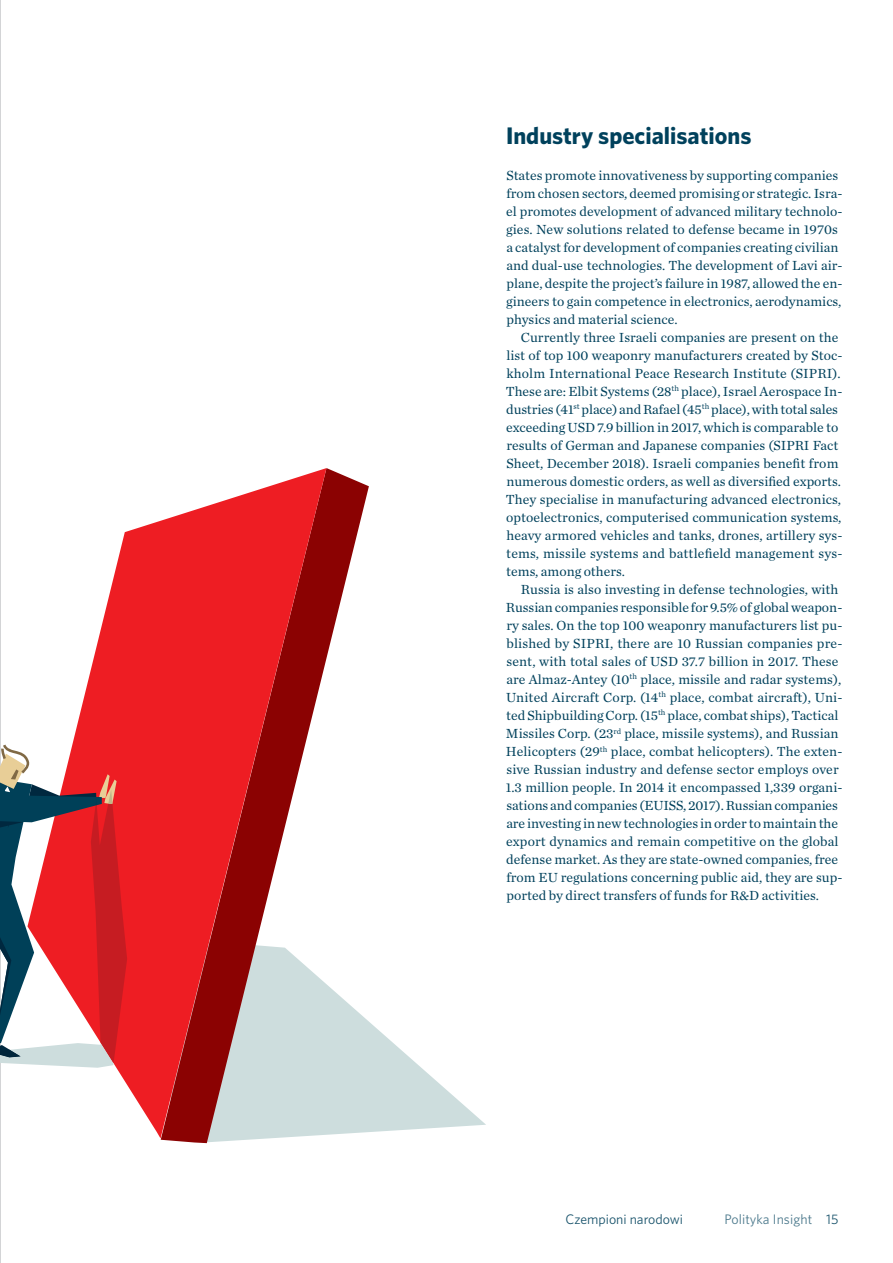
<style>
.page{position:relative;width:893px;height:1263px;background:#fff}
.page>*{position:absolute;margin:0;border:0;box-sizing:border-box;transform-origin:0 0}
.t1{font:700 24px "Whitney";color:#00415c}
.t2{font:13.8px/18px "Chronicle Text G1";color:#00415c}
.t3{font:13.8px "Whitney";color:#1a546c}
.t4{font:13.8px "Whitney";letter-spacing:.005em;color:#4d7a8d}
.s1{color:#1a546c}
</style>
<div class="page">
<hr style="left:0;top:0;width:1px;height:1263px;background:#a8a9ad">
<svg style="left:369px;top:1022px;width:117px;height:110px;fill:#cddddd"></svg>
<svg style="left:161px;top:468px;width:208px;height:675px"></svg>
<svg style="left:72px;top:468px;width:254px;height:670px;fill:#ee1d23"></svg>
<svg style="left:0;top:745px;width:127px;height:323px"></svg>
<h1 class="t1" style="left:506px;top:120px;width:247px">Industry specialisations</h1>
<p class="t2" style="left:506px;top:166px;width:338px">States promote innovativeness by supporting companies from chosen sectors, deemed promising or strategic. Isra&shy;el promotes development of advanced military technolo&shy;gies. New solutions related to defense became in 1970s a catalyst for development of companies creating civilian and dual-use technologies. The development of Lavi air&shy;plane, despite the project’s failure in 1987, allowed the en&shy;gineers to gain competence in electronics, aerodynamics, physics and material science.</p>
<p class="t2" style="left:506px;top:328px;width:338px;text-indent:15px">Currently three Israeli companies are present on the list of top 100 weaponry manufacturers created by Stoc&shy;kholm International Peace Research Institute (SIPRI).<br>These are: Elbit Systems (28<sup>th</sup> place), Israel Aerospace In&shy;dustries (41<sup>st</sup> place) and Rafael (45<sup>th</sup> place), with total sales exceeding USD 7.9 billion in 2017, which is comparable to results of German and Japanese companies (SIPRI Fact Sheet, December 2018). Israeli companies benefit from numerous domestic orders, as well as diversified exports.<br>They specialise in manufacturing advanced electronics, optoelectronics, computerised communication systems, heavy armored vehicles and tanks, drones, artillery sys&shy;tems, missile systems and battlefield management sys&shy;tems, among others.</p>
<p class="t2" style="left:506px;top:580px;width:338px;text-indent:15px">Russia is also investing in defense technologies, with Russian companies responsible for 9.5% of global weapon&shy;ry sales. On the top 100 weaponry manufacturers list pu&shy;blished by SIPRI, there are 10 Russian companies pre&shy;sent, with total sales of USD 37.7 billion in 2017. These are Almaz-Antey (10<sup>th</sup> place, missile and radar systems), United Aircraft Corp. (14<sup>th</sup> place, combat aircraft), Uni&shy;ted Shipbuilding Corp. (15<sup>th</sup> place, combat ships), Tactical Missiles Corp. (23<sup>rd</sup> place, missile systems), and Russian Helicopters (29<sup>th</sup> place, combat helicopters). The exten&shy;sive Russian industry and defense sector employs over 1.3 million people. In 2014 it encompassed 1,339 organi&shy;sations and companies (EUISS, 2017). Russian companies are investing in new technologies in order to maintain the export dynamics and remain competitive on the global defense market. As they are state-owned companies, free from EU regulations concerning public aid, they are sup&shy;ported by direct transfers of funds for R&amp;D activities.</p>
<p class="t3" style="left:565px;top:1210px;width:119px">Czempioni narodowi</p>
<p class="t4" style="left:724px;top:1210px;width:115px">Polityka Insight <span class="s1">15</span></p>
</div>
